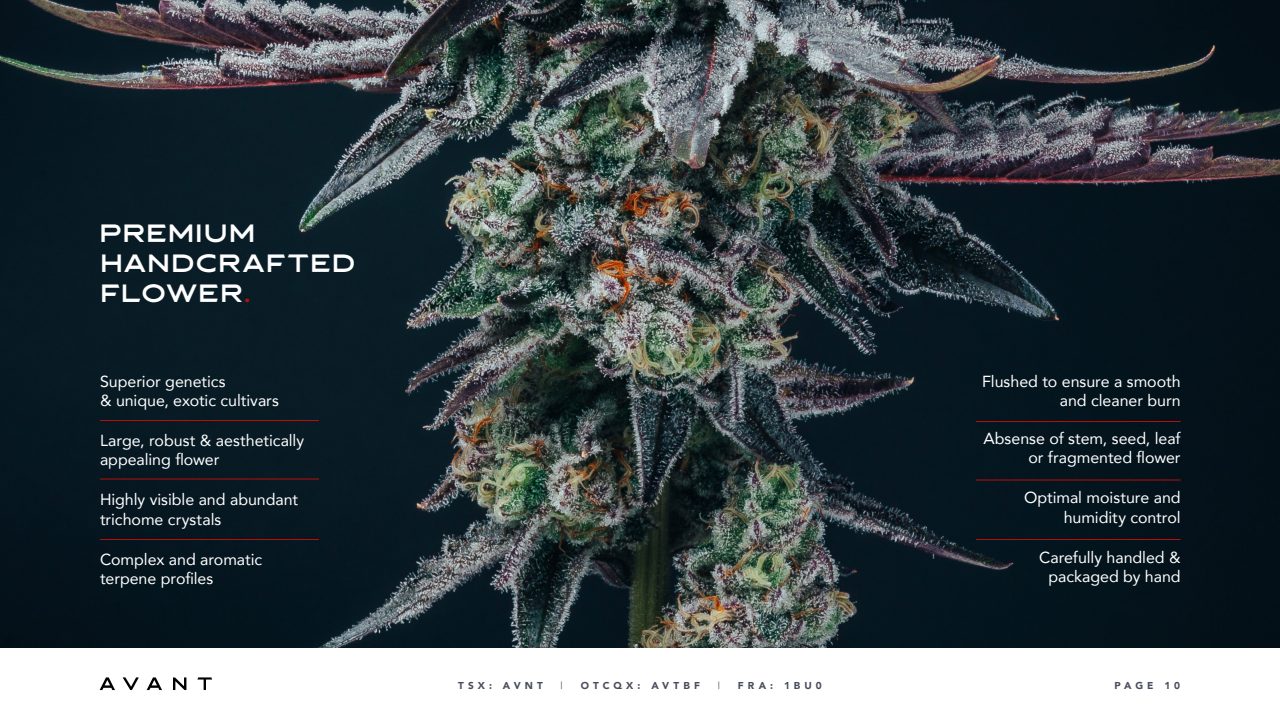
<style>
.page{position:relative;width:1280px;height:720px;background:#fff}
.page>*{position:absolute;margin:0;border:0;box-sizing:border-box;transform-origin:0 0}
.t1{font:24px "Asterone";letter-spacing:.025em;color:#fff}
.Body_small{font:16px/19.2px "Avenir";letter-spacing:-.005em;color:#fff;text-align:right}
.t2{font:900 10px "Avenir";letter-spacing:.4em;color:#4a4d5e}
.t3{font:10px "Avenir";color:#4a4d5e}
.s1{color:#b80f0a}
</style>
<div class="page">
<svg style="left:100px;top:677px;width:15px;height:13px"></svg>
<svg style="left:123px;top:677px;width:16px;height:13px"></svg>
<svg style="left:147px;top:677px;width:15px;height:13px"></svg>
<svg style="left:173px;top:677px;width:13px;height:13px"></svg>
<svg style="left:197px;top:677px;width:15px;height:13px"></svg>
<img style="left:0;top:0;width:1280px;height:648px">
<hr style="left:100px;top:420px;width:219px;height:1px;background:#b80f0a">
<hr style="left:100px;top:479px;width:219px;height:1px;background:#b80f0a">
<hr style="left:100px;top:539px;width:219px;height:1px;background:#b80f0a">
<hr style="left:976px;top:421px;width:205px;height:1px;background:#b80f0a">
<hr style="left:976px;top:480px;width:205px;height:1px;background:#b80f0a">
<hr style="left:976px;top:539px;width:205px;height:1px;background:#b80f0a">
<p class="t1" style="left:100px;top:217px;width:157px">PREMIUM</p>
<p class="t1" style="left:100px;top:247px;width:257px">HANDCRAFTED</p>
<p class="t1" style="left:100px;top:277px;width:152px">FLOWER<span class="s1">.</span></p>
<p class="Body_small" style="left:100px;top:371px;width:127px">Superior genetics</p>
<p class="Body_small" style="left:100px;top:391px;width:180px">&amp; unique, exotic cultivars</p>
<p class="Body_small" style="left:100px;top:431px;width:206px;text-align:left">Large, robust &amp; aesthetically appealing flower</p>
<p class="Body_small" style="left:100px;top:490px;width:200px;text-align:left">Highly visible and abundant trichome crystals</p>
<p class="Body_small" style="left:100px;top:549px;width:164px">Complex and aromatic</p>
<p class="Body_small" style="left:100px;top:568px;width:115px">terpene profiles</p>
<p class="Body_small" style="left:982px;top:371px;width:200px">Flushed to ensure a smooth and cleaner burn</p>
<p class="Body_small" style="left:984px;top:429px;width:199px">Absense of stem, seed, leaf or fragmented flower</p>
<p class="Body_small" style="left:1024px;top:488px;width:158px">Optimal moisture and humidity control</p>
<p class="Body_small" style="left:1039px;top:547px;width:143px;text-align:center">Carefully handled &amp; packaged by hand</p>
<p class="t2" style="left:458px;top:677px;width:86px">TSX: AVNT</p>
<p class="t3" style="left:561px;top:680px;width:4px">|</p>
<p class="t2" style="left:581px;top:677px;width:121px">OTCQX: AVTBF</p>
<p class="t3" style="left:718px;top:680px;width:4px">|</p>
<p class="t2" style="left:738px;top:677px;width:85px">FRA: 1BU0</p>
<p class="t2" style="left:1114px;top:677px;width:67px">PAGE 10</p>
</div>
